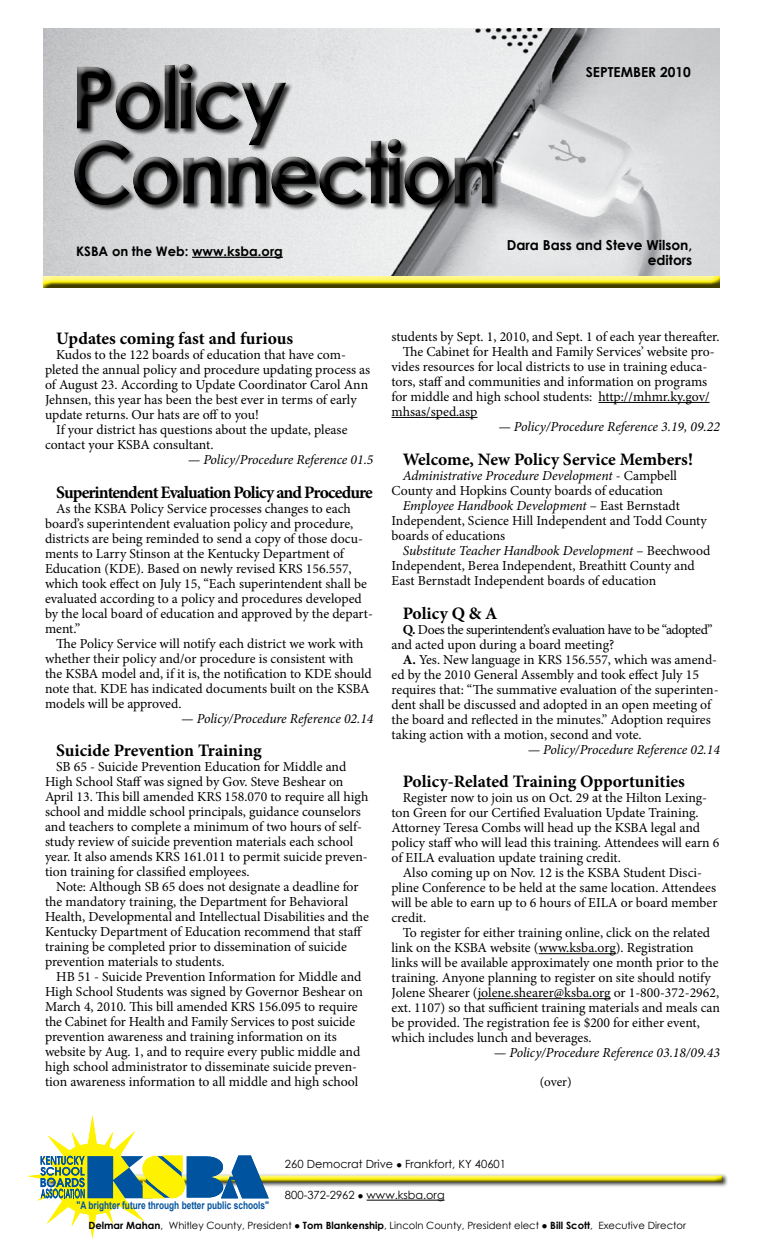
<style>
.page{position:relative;width:765px;height:1260px;background:#fff}
.page>*{position:absolute;margin:0;border:0;box-sizing:border-box;transform-origin:0 0}
.t1{font:700 17.5px "Minion Pro";letter-spacing:-.005em;color:#000}
.t2{font:700 17.5px "Minion Pro";letter-spacing:-.055em;color:#000}
.t3{font:13.75px/15px "Minion Pro";color:#000}
.t4{font:italic 13.75px "Minion Pro";letter-spacing:-.005em;color:#000}
.t5{font:13.75px/15px "Minion Pro";letter-spacing:-.025em;color:#000}
.t6{font:700 13.75px/15px "Century Gothic";color:#000;text-align:right}
.t7{font:700 13.12px "Century Gothic";color:#000}
.t8{font:13.12px "Minion Pro";color:#000}
.t9{font:11.25px "Century Gothic";color:#000}
.t10{font:700 10.62px "Arial";color:#00539f;scale:.78 1}
.t11{font:10px "Century Gothic";color:#000}
.s1{font-style:italic}
.s2{font-weight:700}
</style>
<div class="page">
<img style="left:44px;top:29px;width:676px;height:245px">
<hr style="left:192px;top:257px;width:91px;height:1px;background:#000">
<div style="left:65px;top:55px;width:432px;height:154px;background:#fff;opacity:.75"></div>
<div style="left:69px;top:61px;width:432px;height:153px;background:#000;opacity:.75"></div>
<div style="left:43px;top:274px;width:677px;height:10px;background:#fff;opacity:.75"></div>
<div style="left:43px;top:276px;width:677px;height:12px;background:#000;opacity:.75"></div>
<div style="left:45px;top:1173px;width:683px;height:15px;background:#000;opacity:.75"></div>
<div style="left:46px;top:1174px;width:678px;height:7px;background:#e8e8e8"></div>
<div style="left:46px;top:1175px;width:678px;height:7px;background:#000;opacity:.75"></div>
<hr style="left:367px;top:1200px;width:78px;height:1px;background:#000">
<svg style="left:28px;top:1115px;width:241px;height:124px"></svg>
<hr style="left:598px;top:402px;width:112px;height:1px;background:#000">
<hr style="left:392px;top:417px;width:85px;height:1px;background:#000">
<hr style="left:539px;top:953px;width:77px;height:1px;background:#000">
<hr style="left:478px;top:998px;width:133px;height:1px;background:#000">
<p class="t6" style="left:586px;top:63px;width:107px">September 2010</p>
<p class="t7" style="left:76px;top:241px;width:208px">KSBA on the Web: www.ksba.org</p>
<p class="t6" style="left:507px;top:237px;width:187px">Dara Bass and Steve Wilson, editors</p>
<p class="t1" style="left:56px;top:326px;width:239px">Updates coming fast and furious</p>
<p class="t3" style="left:56px;top:347px;width:291px">Kudos to the 122 boards of education that have com-</p>
<p class="t3" style="left:45px;top:362px;width:327px">pleted the annual policy and procedure updating process as</p>
<p class="t3" style="left:45px;top:377px;width:325px">of August 23. According to Update Coordinator Carol Ann</p>
<p class="t3" style="left:45px;top:392px;width:313px">Jehnsen, this year has been the best ever in terms of early</p>
<p class="t3" style="left:45px;top:407px;width:215px">update returns. Our hats are off to you!</p>
<p class="t3" style="left:56px;top:422px;width:293px">If your district has questions about the update, please</p>
<p class="t3" style="left:45px;top:437px;width:170px">contact your KSBA consultant.</p>
<p class="t4" style="left:188px;top:450px;width:187px">— Policy/Procedure Reference 01.5</p>
<p class="t2" style="left:56px;top:480px;width:318px">Superintendent Evaluation Policy and Procedure</p>
<p class="t3" style="left:45px;top:501px;width:329px;text-indent:11px">As the KSBA Policy Service processes changes to each board’s superintendent evaluation policy and procedure, districts are being reminded to send a copy of those docu&shy;ments to Larry Stinson at the Kentucky Department of Education (KDE). Based on newly revised KRS 156.557, which took effect on July 15, “Each superintendent shall be evaluated according to a policy and procedures developed by the local board of education and approved by the depart&shy;ment.”</p>
<p class="t3" style="left:45px;top:636px;width:328px;text-indent:11px">The Policy Service will notify each district we work with whether their policy and/or procedure is consistent with the KSBA model and, if it is, the notification to KDE should note that. KDE has indicated documents built on the KSBA models will be approved.</p>
<p class="t4" style="left:181px;top:709px;width:194px">— Policy/Procedure Reference 02.14</p>
<p class="t1" style="left:56px;top:738px;width:207px">Suicide Prevention Training</p>
<p class="t3" style="left:45px;top:759px;width:325px;text-indent:11px">SB 65 - Suicide Prevention Education for Middle and High School Staff was signed by Gov. Steve Beshear on April 13. This bill amended KRS 158.070 to require all high school and middle school principals, guidance counselors and teachers to complete a minimum of two hours of self&shy;study review of suicide prevention materials each school year. It also amends KRS 161.011 to permit suicide preven&shy;tion training for classified employees.</p>
<p class="t3" style="left:45px;top:879px;width:326px;text-indent:11px">Note: Although SB 65 does not designate a deadline for the mandatory training, the Department for Behavioral Health, Developmental and Intellectual Disabilities and the Kentucky Department of Education recommend that staff training be completed prior to dissemination of suicide prevention materials to students.</p>
<p class="t3" style="left:45px;top:969px;width:320px;text-indent:11px">HB 51 - Suicide Prevention Information for Middle and High School Students was signed by Governor Beshear on March 4, 2010. This bill amended KRS 156.095 to require the Cabinet for Health and Family Services to post suicide prevention awareness and training information on its website by Aug. 1, and to require every public middle and high school administrator to disseminate suicide preven&shy;tion awareness information to all middle and high school</p>
<p class="t3" style="left:392px;top:329px;width:330px">students by Sept. 1, 2010, and Sept. 1 of each year thereafter.</p>
<p class="t3" style="left:403px;top:344px;width:313px">The Cabinet for Health and Family Services’ website pro-</p>
<p class="t3" style="left:392px;top:359px;width:317px">vides resources for local districts to use in training educa-</p>
<p class="t3" style="left:392px;top:374px;width:317px">tors, staff and communities and information on programs</p>
<p class="t3" style="left:392px;top:389px;width:320px">for middle and high school students: http://mhmr.ky.gov/</p>
<p class="t3" style="left:392px;top:404px;width:87px">mhsas/sped.asp</p>
<p class="t4" style="left:498px;top:417px;width:223px">— Policy/Procedure Reference 3.19, 09.22</p>
<p class="t1" style="left:403px;top:447px;width:292px">Welcome, New Policy Service Members!</p>
<p class="t3" style="left:392px;top:468px;width:287px;text-indent:11px"><span class="s1">Administrative Procedure Development</span> - Campbell<br>County and Hopkins County boards of education</p>
<p class="t3" style="left:392px;top:498px;width:317px;text-indent:11px"><span class="s1">Employee Handbook Development</span> – East Bernstadt<br>Independent, Science Hill Independent and Todd County boards of educations</p>
<p class="t3" style="left:392px;top:543px;width:320px;text-indent:11px"><span class="s1">Substitute Teacher Handbook Development</span> – Beechwood<br>Independent, Berea Independent, Breathitt County and<br>East Bernstadt Independent boards of education</p>
<p class="t1" style="left:403px;top:601px;width:96px">Policy Q &amp; A</p>
<p class="t5" style="left:392px;top:622px;width:323px;text-indent:11px"><span class="s2">Q.</span> Does the superintendent’s evaluation have to be “adopted” and acted upon during a board meeting?</p>
<p class="t3" style="left:392px;top:652px;width:329px;text-indent:11px"><span class="s2">A.</span> Yes. New language in KRS 156.557, which was amend&shy;ed by the 2010 General Assembly and took effect July 15 requires that: “The summative evaluation of the superinten&shy;dent shall be discussed and adopted in an open meeting of the board and reflected in the minutes.” Adoption requires taking action with a motion, second and vote.</p>
<p class="t4" style="left:528px;top:740px;width:194px">— Policy/Procedure Reference 02.14</p>
<p class="t1" style="left:403px;top:769px;width:284px">Policy-Related Training Opportunities</p>
<p class="t3" style="left:392px;top:790px;width:329px;text-indent:11px">Register now to join us on Oct. 29 at the Hilton Lexing&shy;ton Green for our Certified Evaluation Update Training.<br>Attorney Teresa Combs will head up the KSBA legal and policy staff who will lead this training. Attendees will earn 6 of EILA evaluation update training credit.</p>
<p class="t3" style="left:392px;top:865px;width:328px;text-indent:11px">Also coming up on Nov. 12 is the KSBA Student Disci&shy;pline Conference to be held at the same location. Attendees will be able to earn up to 6 hours of EILA or board member credit.</p>
<p class="t3" style="left:392px;top:926px;width:330px;text-indent:11px">To register for either training online, click on the related link on the KSBA website (www.ksba.org). Registration links will be available approximately one month prior to the training. Anyone planning to register on site should notify Jolene Shearer (jolene.shearer@ksba.org or 1-800-372-2962, ext. 1107) so that sufficient training materials and meals can be provided. The registration fee is $200 for either event, which includes lunch and beverages.</p>
<p class="t4" style="left:494px;top:1044px;width:228px">— Policy/Procedure Reference 03.18/09.43</p>
<p class="t8" style="left:540px;top:1073px;width:33px">(over)</p>
<p class="t9" style="left:285px;top:1157px;width:223px">260 Democrat Drive ● Frankfort, KY 40601</p>
<p class="t9" style="left:285px;top:1187px;width:161px">800-372-2962 ● www.ksba.org</p>
<p class="t10" style="left:77px;top:1198px;width:248px">"A brighter future through better public schools"</p>
<p class="t11" style="left:88px;top:1218px;width:599px"><span class="s2">Delmar Mahan</span>, Whitley County, President ● <span class="s2">Tom Blankenship</span>, Lincoln County, President elect ● <span class="s2">Bill Scott</span>, Executive Director</p>
</div>
